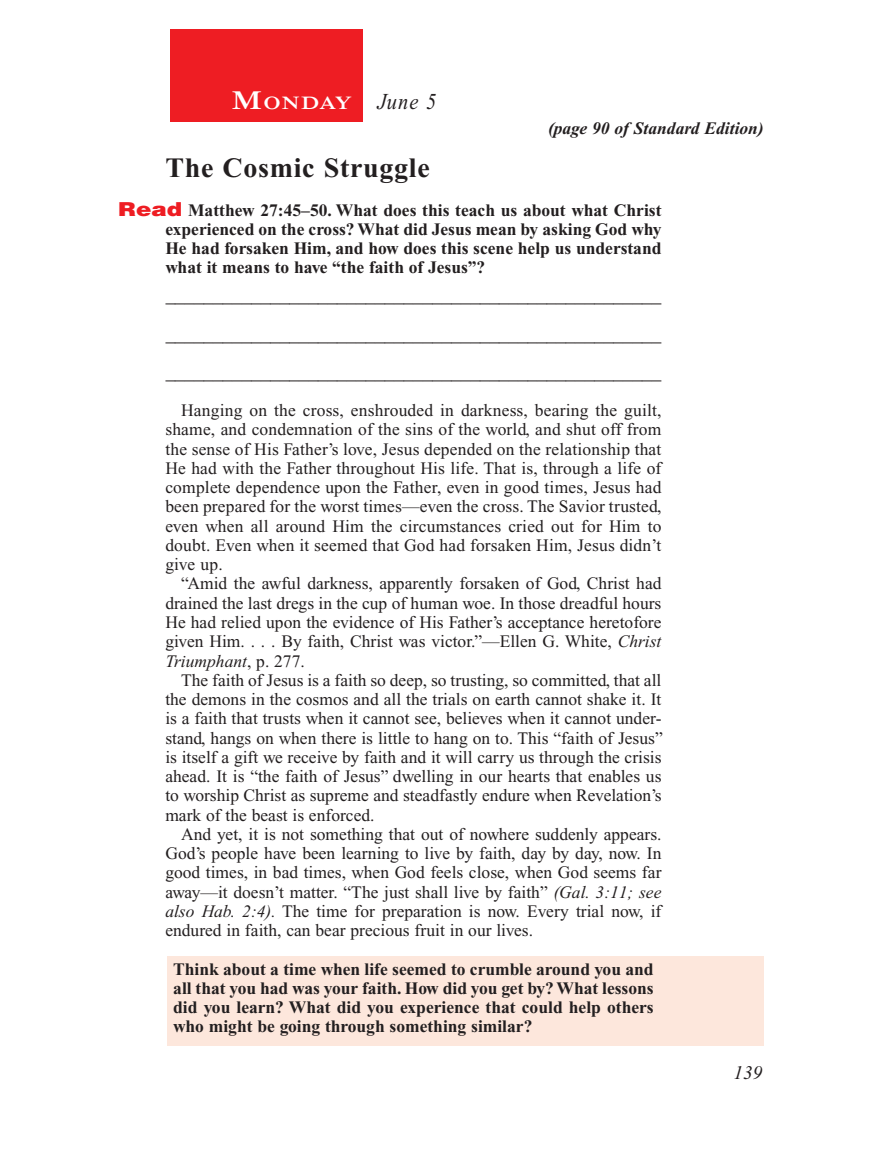
<style>
.page{position:relative;width:882px;height:1166px;background:#fff}
.page>*{position:absolute;margin:0;border:0;box-sizing:border-box;transform-origin:0 0}
.Head{font:700 28px "Times New Roman PS Std";letter-spacing:.025em;color:#231f20}
.Lesson_Dates{font:italic 22.75px "Times New Roman PS Std";color:#231f20;scale:.9 1}
.Blank_Lines{font:19.25px "Times New Roman PS Std";color:#231f20}
.PageNumbers{font:italic 19.25px "Times New Roman PS Std";color:#231f20}
.Daily_Header{font:600 18.38px "Times NRMT Std";letter-spacing:.045em;color:#fff;scale:1.1 1}
.Body{font:17.5px/19.2px "Times New Roman PS Std";color:#231f20;text-align:justify}
.Question_NO_SB{font:700 17.5px/19.2px "Times New Roman PS Std";color:#231f20;text-align:justify}
.x-screened_box-text{font:700 17.5px/19.2px "Times New Roman PS Std";color:#231f20;text-align:justify}
.Page_from_SE{font:italic 700 17.5px "Times New Roman PS Std";color:#231f20}
.s1{font-size:26.25px}
.s2{font-family:"Helvetica LT Std";font-weight:900;font-size:19.25px;color:#ee1d23}
.s3{font-style:italic}
</style>
<div class="page">
<div style="left:170px;top:29px;width:193px;height:93px;background:#ee1d23"></div>
<div style="left:167px;top:956px;width:597px;height:89px;background:#fde7dc"></div>
<p class="Daily_Header" style="left:232px;top:93px;width:111px"><span class="s1">M</span>ONDAY</p>
<p class="Lesson_Dates" style="left:378px;top:90px;width:67px">June 5</p>
<p class="Page_from_SE" style="left:548px;top:119px;width:217px">(page 90 of Standard Edition)</p>
<p class="Head" style="left:165px;top:152px;width:266px">The Cosmic Struggle</p>
<p class="Question_NO_SB" style="left:165px;top:200px;width:498px;text-indent:-47px"><span class="s2">Read</span> Matthew 27:45–50. What does this teach us about what Christ experienced on the cross? What did Jesus mean by asking God why He had forsaken Him, and how does this scene help us understand what it means to have “the faith of Jesus”?</p>
<p class="Blank_Lines" style="left:166px;top:285px;width:497px">____________________________________________________</p>
<p class="Blank_Lines" style="left:166px;top:324px;width:497px">____________________________________________________</p>
<p class="Blank_Lines" style="left:166px;top:362px;width:497px">____________________________________________________</p>
<p class="Body" style="left:165px;top:401px;width:498px;text-align:left;text-indent:16px">Hanging on the cross, enshrouded in darkness, bearing the guilt, shame, and condemnation of the sins of the world, and shut off from the sense of His Father’s love, Jesus depended on the relationship that He had with the Father throughout His life. That is, through a life of complete dependence upon the Father, even in good times, Jesus had been prepared for the worst times—even the cross. The Savior trusted, even when all around Him the circumstances cried out for Him to doubt. Even when it seemed that God had forsaken Him, Jesus didn’t give up.</p>
<p class="Body" style="left:165px;top:574px;width:498px;text-indent:16px">“Amid the awful darkness, apparently forsaken of God, Christ had drained the last dregs in the cup of human woe. In those dreadful hours He had relied upon the evidence of His Father’s acceptance heretofore given Him. . . . By faith, Christ was victor.”—Ellen G. White, <span class="s3">Christ Triumphant</span>, p. 277.</p>
<p class="Body" style="left:165px;top:670px;width:499px;text-indent:16px">The faith of Jesus is a faith so deep, so trusting, so committed, that all the demons in the cosmos and all the trials on earth cannot shake it. It is a faith that trusts when it cannot see, believes when it cannot under&shy;stand, hangs on when there is little to hang on to. This “faith of Jesus” is itself a gift we receive by faith and it will carry us through the crisis ahead. It is “the faith of Jesus” dwelling in our hearts that enables us to worship Christ as supreme and steadfastly endure when Revelation’s mark of the beast is enforced.</p>
<p class="Body" style="left:165px;top:824px;width:498px;text-indent:16px">And yet, it is not something that out of nowhere suddenly appears.<br>God’s people have been learning to live by faith, day by day, now. In good times, in bad times, when God feels close, when God seems far away—it doesn’t matter. “The just shall live by faith” <span class="s3">(Gal. 3:11; see also Hab. 2:4).</span> The time for preparation is now. Every trial now, if endured in faith, can bear precious fruit in our lives.</p>
<p class="x-screened_box-text" style="left:173px;top:959px;width:482px">Think about a time when life seemed to crumble around you and all that you had was your faith. How did you get by? What lessons did you learn? What did you experience that could help others who might be going through something similar?</p>
<p class="PageNumbers" style="left:734px;top:1062px;width:30px">139</p>
</div>
